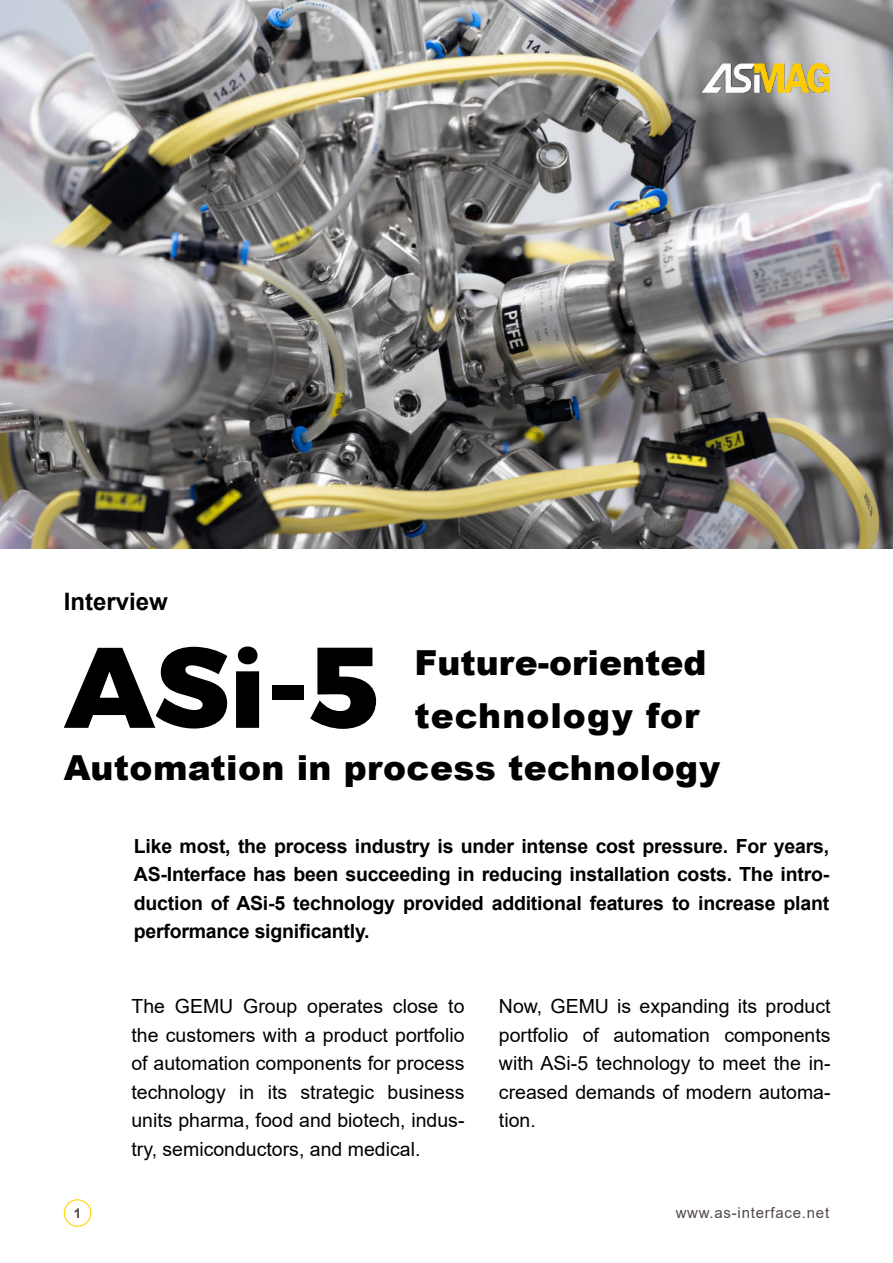
<style>
.page{position:relative;width:893px;height:1263px;background:#fff}
.page>*{position:absolute;margin:0;border:0;box-sizing:border-box;transform-origin:0 0}
.t1{font:800 114.15px "Montserrat";color:#000}
.t2{font:900 34.5px "Arial";letter-spacing:.01em;color:#000}
.t3{font:900 34.5px "Arial";letter-spacing:.03em;color:#000}
.t4{font:700 24px "Arial";color:#000}
.t5{font:19.5px/28.5px "Arial";color:#000;text-align:justify}
.t6{font:700 19.5px/28.5px "Arial";letter-spacing:-.01em;color:#000;text-align:justify}
.t7{font:15px "Arial";letter-spacing:.05em;color:#514948}
.t8{font:700 13.5px "Arial";color:#514948}
.s1{font-size:103.95px}
</style>
<div class="page">
<div style="left:64px;top:1199px;width:27px;height:28px;border:1px solid #ffd500;border-radius:50%"></div>
<img style="left:0;top:0;width:893px;height:549px">
<img style="left:702px;top:64px;width:127px;height:28px">
<p class="t4" style="left:64px;top:592px;width:106px">Interview</p>
<h1 class="t1" style="left:65px;top:622px;width:316px">AS<span class="s1">i</span>-5</h1>
<h2 class="t2" style="left:414px;top:650px;width:293px">Future-oriented</h2>
<h2 class="t3" style="left:414px;top:703px;width:287px">technology for</h2>
<h2 class="t2" style="left:64px;top:755px;width:658px">Automation in process technology</h2>
<p class="t6" style="left:134px;top:834px;width:697px">Like most, the process industry is under intense cost pressure. For years, AS-Interface has been succeeding in reducing installation costs. The intro&shy;duction of ASi-5 technology provided additional features to increase plant performance significantly.</p>
<p class="t5" style="left:131px;top:994px;width:335px">The GEMU Group operates close to the customers with a product portfolio of automation components for process technology in its strategic business units pharma, food and biotech, indus&shy;try, semiconductors, and medical.</p>
<p class="t5" style="left:499px;top:994px;width:333px">Now, GEMU is expanding its product portfolio of automation components with ASi-5 technology to meet the in&shy;creased demands of modern automa&shy;tion.</p>
<p class="t8" style="left:74px;top:1208px;width:9px">1</p>
<p class="t7" style="left:676px;top:1203px;width:155px">www.as-interface.net</p>
</div>
